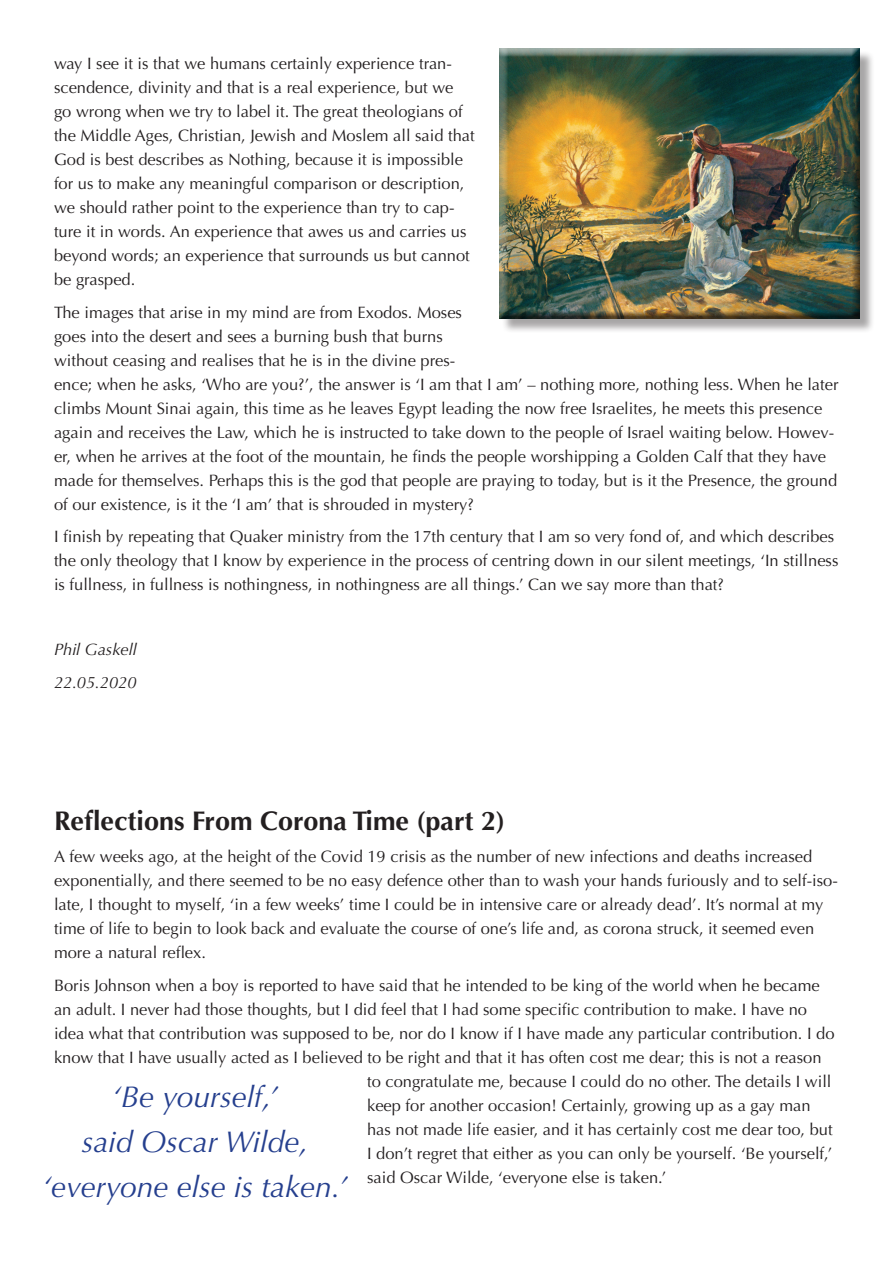
<style>
.page{position:relative;width:893px;height:1263px;background:#fff}
.page>*{position:absolute;margin:0;border:0;box-sizing:border-box;transform-origin:0 0}
.quote{font:italic 30px/45px "Optima";color:#253f8e;text-align:center}
.t1{font:700 27px "Optima";color:#231f20}
.Body{font:16.5px/24px "Optima";color:#231f20}
.credit{font:italic 16.5px "Optima";color:#231f20}
</style>
<div class="page">
<div style="left:501px;top:50px;width:373px;height:284px;background:#231f20;opacity:.4"></div>
<div style="left:495px;top:48px;width:369px;height:273px;background:#231f20;opacity:.75"></div>
<p class="Body" style="left:54px;top:52px;width:422px">way I see it is that we humans certainly experience tran&shy;scendence, divinity and that is a real experience, but we go wrong when we try to label it. The great theologians of the Middle Ages, Christian, Jewish and Moslem all said that God is best describes as Nothing, because it is impossible for us to make any meaningful comparison or description, we should rather point to the experience than try to cap&shy;ture it in words. An experience that awes us and carries us beyond words; an experience that surrounds us but cannot be grasped.</p>
<p class="Body" style="left:54px;top:300px;width:786px">The images that arise in my mind are from Exodos. Moses<br>goes into the desert and sees a burning bush that burns<br>without ceasing and realises that he is in the divine pres-<br>ence; when he asks, ‘Who are you?’, the answer is ‘I am that I am’ – nothing more, nothing less. When he later climbs Mount Sinai again, this time as he leaves Egypt leading the now free Israelites, he meets this presence again and receives the Law, which he is instructed to take down to the people of Israel waiting below. Howev&shy;er, when he arrives at the foot of the mountain, he finds the people worshipping a Golden Calf that they have made for themselves. Perhaps this is the god that people are praying to today, but is it the Presence, the ground of our existence, is it the ‘I am’ that is shrouded in mystery?</p>
<p class="Body" style="left:54px;top:525px;width:786px">I finish by repeating that Quaker ministry from the 17th century that I am so very fond of, and which describes the only theology that I know by experience in the process of centring down in our silent meetings, ‘In stillness is fullness, in fullness is nothingness, in nothingness are all things.’ Can we say more than that?</p>
<p class="credit" style="left:54px;top:640px;width:84px">Phil Gaskell</p>
<p class="credit" style="left:54px;top:672px;width:84px">22.05.2020</p>
<p class="t1" style="left:54px;top:805px;width:453px">Reflections From Corona Time (part 2)</p>
<p class="Body" style="left:54px;top:845px;width:785px">A few weeks ago, at the height of the Covid 19 crisis as the number of new infections and deaths increased exponentially, and there seemed to be no easy defence other than to wash your hands furiously and to self-iso&shy;late, I thought to myself, ‘in a few weeks’ time I could be in intensive care or already dead’. It’s normal at my time of life to begin to look back and evaluate the course of one’s life and, as corona struck, it seemed even more a natural reflex.</p>
<p class="Body" style="left:54px;top:973px;width:767px">Boris Johnson when a boy is reported to have said that he intended to be king of the world when he became</p>
<p class="Body" style="left:54px;top:997px;width:754px">an adult. I never had those thoughts, but I did feel that I had some specific contribution to make. I have no</p>
<p class="Body" style="left:54px;top:1021px;width:782px">idea what that contribution was supposed to be, nor do I know if I have made any particular contribution. I do</p>
<p class="Body" style="left:54px;top:1045px;width:769px">know that I have usually acted as I believed to be right and that it has often cost me dear; this is not a reason</p>
<p class="Body" style="left:367px;top:1069px;width:466px">to congratulate me, because I could do no other. The details I will</p>
<p class="Body" style="left:367px;top:1093px;width:445px">keep for another occasion! Certainly, growing up as a gay man</p>
<p class="Body" style="left:367px;top:1117px;width:467px">has not made life easier, and it has certainly cost me dear too, but</p>
<p class="Body" style="left:367px;top:1141px;width:467px">I don’t regret that either as you can only be yourself. ‘Be yourself,’</p>
<p class="Body" style="left:367px;top:1165px;width:301px">said Oscar Wilde, ‘everyone else is taken.’</p>
<p class="quote" style="left:43px;top:1074px;width:306px">‘Be yourself,’<br>said Oscar Wilde, ‘everyone else is taken.’</p>
</div>
